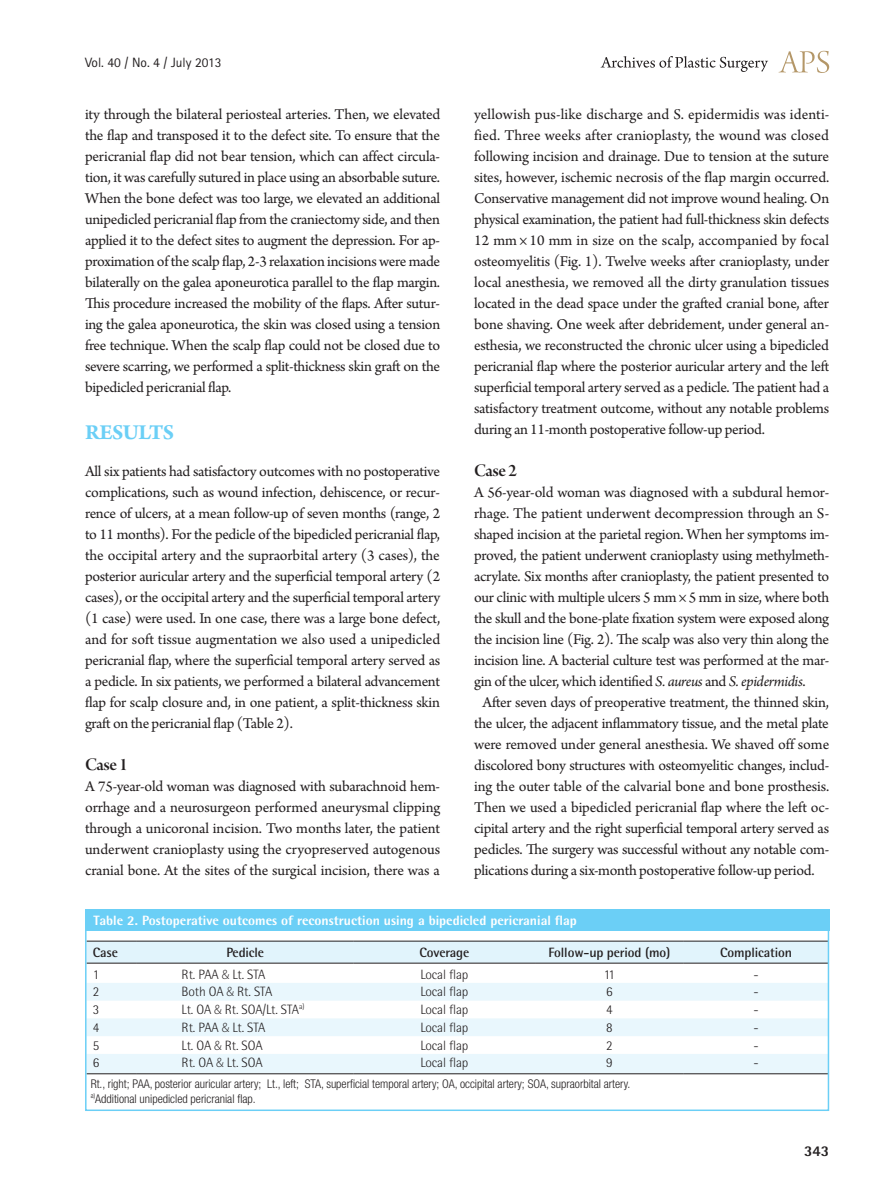
<style>
.page{position:relative;width:893px;height:1191px;background:#fff}
.page>*{position:absolute;margin:0;border:0;box-sizing:border-box;transform-origin:0 0}
.대제목{font:700 22.5px "Arno Pro";letter-spacing:-.02em;color:#6bcff6}
.중제목{font:18.75px "Arno Pro Smbd Display";letter-spacing:-.025em;color:#231f20}
.본문_성형{font:15.75px/21px "Arno Pro";letter-spacing:-.02em;color:#231f20;text-align:justify}
.t1{font:800 15px "Rotis Semi Sans Std";color:#231f20}
.그림__표-설명{font:300 13.5px "Rotis Semi Sans Std";letter-spacing:-.01em;color:#231f20}
.표_그림_제목_볼드{font:800 13.5px "Rotis Semi Sans Std";color:#fff}
.표제목체_-_확정{font:700 13.5px "Rotis Semi Sans Std";letter-spacing:-.01em;color:#231f20}
.권_호_월{font:13.5px "Rotis Sans Serif Std";color:#231f20}
.표_본문_-_확정{font:300 condensed 12px "Helvetica Neue LT Std";color:#231f20}
.s1{font-style:italic}
.s2{font-family:"Myriad Pro"}
</style>
<div class="page">
<svg style="left:779px;top:51px;width:50px;height:22px"></svg>
<svg style="left:601px;top:56px;width:167px;height:16px"></svg>
<div style="left:85px;top:909px;width:744px;height:22px;background:#6bcff6"></div>
<div style="left:88px;top:941px;width:738px;height:21px;background:#e1f4fc"></div>
<svg style="left:88px;top:963px;width:738px;height:1px"></svg>
<svg style="left:88px;top:983px;width:738px;height:90px;fill:#e9f7fd"></svg>
<hr style="left:87px;top:940px;width:50px;height:1px;background:#231f20">
<hr style="left:137px;top:940px;width:217px;height:1px;background:#231f20">
<hr style="left:354px;top:940px;width:181px;height:1px;background:#231f20">
<hr style="left:535px;top:940px;width:149px;height:1px;background:#231f20">
<hr style="left:684px;top:940px;width:144px;height:1px;background:#231f20">
<hr style="left:87px;top:962px;width:50px;height:1px;background:#231f20">
<hr style="left:137px;top:962px;width:217px;height:1px;background:#231f20">
<hr style="left:354px;top:962px;width:181px;height:1px;background:#231f20">
<hr style="left:535px;top:962px;width:149px;height:1px;background:#231f20">
<hr style="left:684px;top:962px;width:144px;height:1px;background:#231f20">
<hr style="left:87px;top:1073px;width:50px;height:1px;background:#231f20">
<hr style="left:137px;top:1073px;width:217px;height:1px;background:#231f20">
<hr style="left:354px;top:1073px;width:181px;height:1px;background:#231f20">
<hr style="left:535px;top:1073px;width:149px;height:1px;background:#231f20">
<hr style="left:684px;top:1073px;width:144px;height:1px;background:#231f20">
<div style="left:85px;top:909px;width:744px;height:202px;border:2px solid #6bcff6"></div>
<p class="권_호_월" style="left:85px;top:54px;width:138px">Vol. 40 / No. 4 / July 2013</p>
<p class="본문_성형" style="left:85px;top:105px;width:357px">ity through the bilateral periosteal arteries. Then, we elevated the flap and transposed it to the defect site. To ensure that the pericranial flap did not bear tension, which can affect circula&shy;tion, it was carefully sutured in place using an absorbable suture.<br>When the bone defect was too large, we elevated an additional unipedicled pericranial flap from the craniectomy side, and then applied it to the defect sites to augment the depression. For ap&shy;proximation of the scalp flap, 2-3 relaxation incisions were made bilaterally on the galea aponeurotica parallel to the flap margin.<br>This procedure increased the mobility of the flaps. After sutur&shy;ing the galea aponeurotica, the skin was closed using a tension free technique. When the scalp flap could not be closed due to severe scarring, we performed a split-thickness skin graft on the bipedicled pericranial flap.</p>
<p class="대제목" style="left:85px;top:420px;width:91px">RESULTS</p>
<p class="본문_성형" style="left:85px;top:462px;width:357px">All six patients had satisfactory outcomes with no postoperative complications, such as wound infection, dehiscence, or recur&shy;rence of ulcers, at a mean follow-up of seven months (range, 2 to 11 months). For the pedicle of the bipedicled pericranial flap, the occipital artery and the supraorbital artery (3 cases), the posterior auricular artery and the superficial temporal artery (2 cases), or the occipital artery and the superficial temporal artery (1 case) were used. In one case, there was a large bone defect, and for soft tissue augmentation we also used a unipedicled pericranial flap, where the superficial temporal artery served as a pedicle. In six patients, we performed a bilateral advancement flap for scalp closure and, in one patient, a split-thickness skin graft on the pericranial flap (Table 2).</p>
<p class="중제목" style="left:85px;top:754px;width:44px">Case 1</p>
<p class="본문_성형" style="left:85px;top:777px;width:357px">A 75-year-old woman was diagnosed with subarachnoid hem&shy;orrhage and a neurosurgeon performed aneurysmal clipping through a unicoronal incision. Two months later, the patient underwent cranioplasty using the cryopreserved autogenous cranial bone. At the sites of the surgical incision, there was a</p>
<p class="본문_성형" style="left:474px;top:105px;width:357px">yellowish pus-like discharge and S. epidermidis was identi&shy;fied. Three weeks after cranioplasty, the wound was closed following incision and drainage. Due to tension at the suture sites, however, ischemic necrosis of the flap margin occurred.<br>Conservative management did not improve wound healing. On physical examination, the patient had full-thickness skin defects 12 mm ×10 mm in size on the scalp, accompanied by focal osteomyelitis (Fig. 1). Twelve weeks after cranioplasty, under local anesthesia, we removed all the dirty granulation tissues located in the dead space under the grafted cranial bone, after bone shaving. One week after debridement, under general an&shy;esthesia, we reconstructed the chronic ulcer using a bipedicled pericranial flap where the posterior auricular artery and the left superficial temporal artery served as a pedicle. The patient had a satisfactory treatment outcome, without any notable problems during an 11-month postoperative follow-up period.</p>
<p class="중제목" style="left:474px;top:460px;width:44px">Case 2</p>
<p class="본문_성형" style="left:474px;top:483px;width:357px">A 56-year-old woman was diagnosed with a subdural hemor&shy;rhage. The patient underwent decompression through an S&shy;shaped incision at the parietal region. When her symptoms im&shy;proved, the patient underwent cranioplasty using methylmeth&shy;acrylate. Six months after cranioplasty, the patient presented to our clinic with multiple ulcers 5 mm × 5 mm in size, where both the skull and the bone-plate fixation system were exposed along the incision line (Fig. 2). The scalp was also very thin along the incision line. A bacterial culture test was performed at the mar&shy;gin of the ulcer, which identified <span class="s1">S. aureus</span> and <span class="s1">S. epidermidis</span>.</p>
<p class="본문_성형" style="left:474px;top:693px;width:357px;text-indent:9px">After seven days of preoperative treatment, the thinned skin, the ulcer, the adjacent inflammatory tissue, and the metal plate were removed under general anesthesia. We shaved off some discolored bony structures with osteomyelitic changes, includ&shy;ing the outer table of the calvarial bone and bone prosthesis.<br>Then we used a bipedicled pericranial flap where the left oc&shy;cipital artery and the right superficial temporal artery served as pedicles. The surgery was successful without any notable com&shy;plications during a six-month postoperative follow-up period.</p>
<p class="표_그림_제목_볼드" style="left:94px;top:912px;width:485px">Table 2. Postoperative outcomes of reconstruction using a bipedicled pericranial flap</p>
<p class="표제목체_-_확정" style="left:93px;top:944px;width:27px">Case</p>
<p class="표제목체_-_확정" style="left:226px;top:944px;width:39px">Pedicle</p>
<p class="표제목체_-_확정" style="left:419px;top:944px;width:51px">Coverage</p>
<p class="표제목체_-_확정" style="left:548px;top:944px;width:123px">Follow-up period (mo)</p>
<p class="표제목체_-_확정" style="left:720px;top:944px;width:73px">Complication</p>
<p class="그림__표-설명" style="left:93px;top:966px;width:8px">1</p>
<p class="그림__표-설명" style="left:182px;top:966px;width:85px">Rt. PAA <span class="s2">&amp;</span> Lt. STA</p>
<p class="그림__표-설명" style="left:420px;top:966px;width:50px">Local flap</p>
<p class="그림__표-설명" style="left:604px;top:966px;width:13px">11</p>
<p class="그림__표-설명" style="left:753px;top:966px;width:7px">-</p>
<p class="그림__표-설명" style="left:93px;top:984px;width:8px">2</p>
<p class="그림__표-설명" style="left:182px;top:984px;width:92px">Both OA <span class="s2">&amp;</span> Rt. STA</p>
<p class="그림__표-설명" style="left:420px;top:984px;width:50px">Local flap</p>
<p class="그림__표-설명" style="left:606px;top:984px;width:8px">6</p>
<p class="그림__표-설명" style="left:753px;top:984px;width:7px">-</p>
<p class="그림__표-설명" style="left:93px;top:1001px;width:8px">3</p>
<p class="그림__표-설명" style="left:182px;top:1001px;width:124px">Lt. OA <span class="s2">&amp;</span> Rt. SOA/Lt. STA<sup>a)</sup></p>
<p class="그림__표-설명" style="left:420px;top:1001px;width:50px">Local flap</p>
<p class="그림__표-설명" style="left:606px;top:1001px;width:8px">4</p>
<p class="그림__표-설명" style="left:753px;top:1001px;width:7px">-</p>
<p class="그림__표-설명" style="left:93px;top:1019px;width:8px">4</p>
<p class="그림__표-설명" style="left:182px;top:1019px;width:85px">Rt. PAA <span class="s2">&amp;</span> Lt. STA</p>
<p class="그림__표-설명" style="left:420px;top:1019px;width:50px">Local flap</p>
<p class="그림__표-설명" style="left:606px;top:1019px;width:8px">8</p>
<p class="그림__표-설명" style="left:753px;top:1019px;width:7px">-</p>
<p class="그림__표-설명" style="left:93px;top:1037px;width:8px">5</p>
<p class="그림__표-설명" style="left:182px;top:1037px;width:83px">Lt. OA <span class="s2">&amp;</span> Rt. SOA</p>
<p class="그림__표-설명" style="left:420px;top:1037px;width:50px">Local flap</p>
<p class="그림__표-설명" style="left:606px;top:1037px;width:8px">2</p>
<p class="그림__표-설명" style="left:753px;top:1037px;width:7px">-</p>
<p class="그림__표-설명" style="left:93px;top:1055px;width:8px">6</p>
<p class="그림__표-설명" style="left:182px;top:1055px;width:83px">Rt. OA <span class="s2">&amp;</span> Lt. SOA</p>
<p class="그림__표-설명" style="left:420px;top:1055px;width:50px">Local flap</p>
<p class="그림__표-설명" style="left:606px;top:1055px;width:8px">9</p>
<p class="그림__표-설명" style="left:753px;top:1055px;width:7px">-</p>
<p class="표_본문_-_확정" style="left:91px;top:1077px;width:541px">Rt., right; PAA, posterior auricular artery; Lt., left; STA, superficial temporal artery; OA, occipital artery; SOA, supraorbital artery.</p>
<p class="표_본문_-_확정" style="left:91px;top:1091px;width:166px"><sup>a)</sup>Additional unipedicled pericranial flap.</p>
<p class="t1" style="left:804px;top:1141px;width:27px">343</p>
</div>
